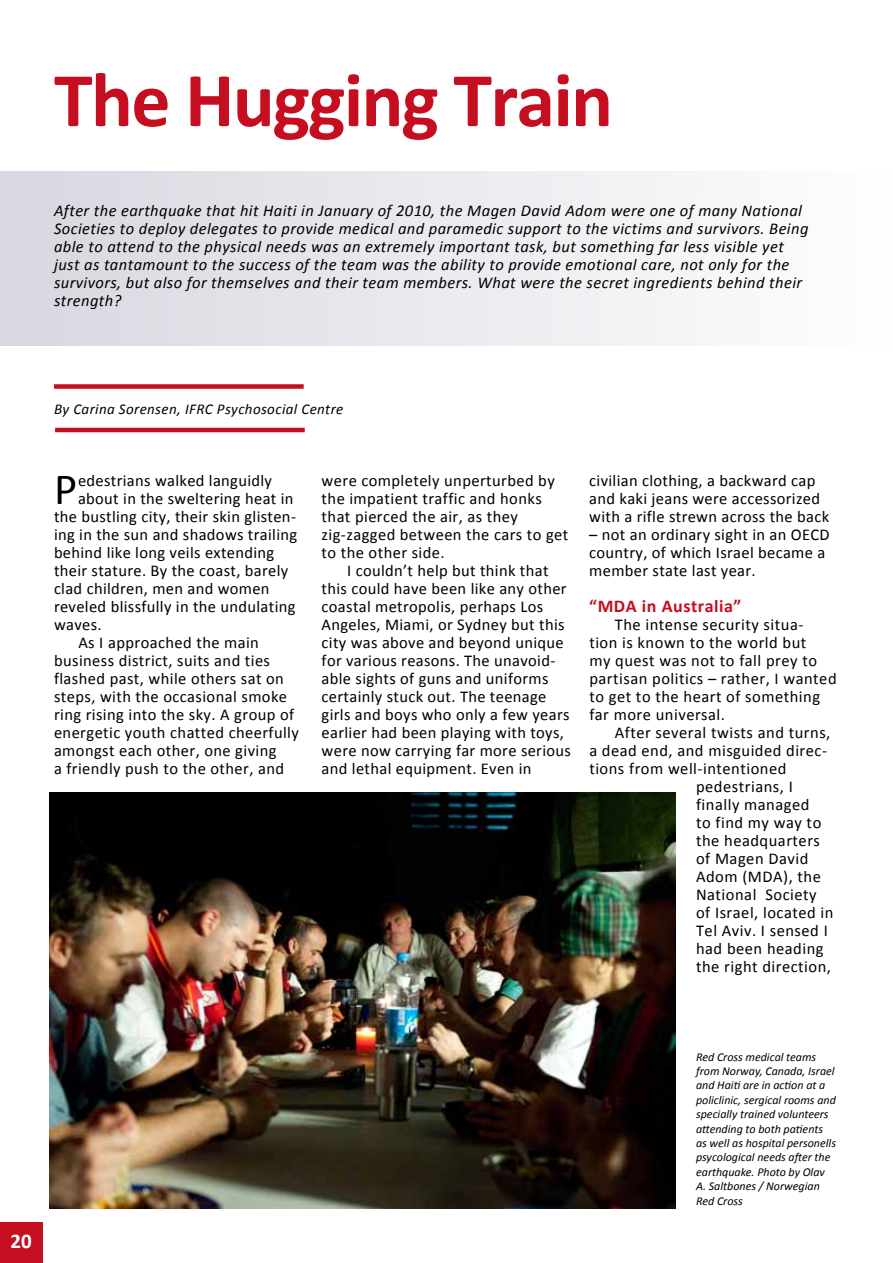
<style>
.page{position:relative;width:893px;height:1263px;background:#fff}
.page>*{position:absolute;margin:0;border:0;box-sizing:border-box;transform-origin:0 0}
.t1{font:700 78px "Calibri";letter-spacing:-.02em;color:#c50e1f}
.t2{font:44.85px "Calibri";color:#000}
.t3{font:700 21px "Calibri";color:#fff}
.t4{font:700 18px "Calibri";letter-spacing:.03em;color:#c50e1f}
.t5{font:16.5px/18px "Calibri";letter-spacing:.02em;color:#000}
.t6{font:italic 16.5px/18px "Calibri";letter-spacing:.025em;color:#000}
.t7{font:italic 15px "Calibri";letter-spacing:.025em;color:#000}
.t8{font:italic 12px/14.4px "Calibri";color:#000}
</style>
<div class="page">
<div style="left:54px;top:384px;width:250px;height:5px;background:#c50e1f"></div>
<div style="left:0;top:1222px;width:42px;height:41px;background:#c50e1f"></div>
<hr style="left:55px;top:428px;width:250px;height:4px;background:#c50e1f">
<img style="left:49px;top:792px;width:626px;height:417px">
<div style="left:0;top:171px;width:893px;height:174px;background:linear-gradient(to right,#d7d7e0,#fefefe)"></div>
<h1 class="t1" style="left:54px;top:50px;width:561px">The Hugging Train</h1>
<p class="t6" style="left:54px;top:201px;width:756px">After the earthquake that hit Haiti in January of 2010, the Magen David Adom were one of many National Societies to deploy delegates to provide medical and paramedic support to the victims and survivors. Being able to attend to the physical needs was an extremely important task, but something far less visible yet just as tantamount to the success of the team was the ability to provide emotional care, not only for the survivors, but also for themselves and their team members. What were the secret ingredients behind their strength?</p>
<p class="t7" style="left:54px;top:399px;width:291px">By Carina Sorensen, IFRC Psychosocial Centre</p>
<h2 class="t2" style="left:54px;top:461px;width:25px">P</h2>
<p class="t5" style="left:78px;top:472px;width:195px">edestrians walked languidly</p>
<p class="t5" style="left:78px;top:490px;width:217px">about in the sweltering heat in</p>
<p class="t5" style="left:54px;top:508px;width:244px">the bustling city, their skin glisten-</p>
<p class="t5" style="left:54px;top:526px;width:245px">ing in the sun and shadows trailing</p>
<p class="t5" style="left:54px;top:544px;width:222px">behind like long veils extending</p>
<p class="t5" style="left:54px;top:562px;width:236px">their stature. By the coast, barely</p>
<p class="t5" style="left:54px;top:580px;width:217px">clad children, men and women</p>
<p class="t5" style="left:54px;top:598px;width:243px">reveled blissfully in the undulating</p>
<p class="t5" style="left:54px;top:616px;width:49px">waves.</p>
<p class="t5" style="left:78px;top:634px;width:182px">As I approached the main</p>
<p class="t5" style="left:54px;top:652px;width:218px">business district, suits and ties</p>
<p class="t5" style="left:54px;top:670px;width:231px">flashed past, while others sat on</p>
<p class="t5" style="left:54px;top:688px;width:235px">steps, with the occasional smoke</p>
<p class="t5" style="left:54px;top:706px;width:242px">ring rising into the sky. A group of</p>
<p class="t5" style="left:54px;top:724px;width:246px">energetic youth chatted cheerfully</p>
<p class="t5" style="left:54px;top:742px;width:224px">amongst each other, one giving</p>
<p class="t5" style="left:54px;top:760px;width:232px">a friendly push to the other, and</p>
<p class="t5" style="left:322px;top:472px;width:248px">were completely unperturbed by the impatient traffic and honks that pierced the air, as they zig-zagged between the cars to get to the other side.</p>
<p class="t5" style="left:322px;top:562px;width:251px;text-indent:25px">I couldn’t help but think that this could have been like any other coastal metropolis, perhaps Los<br>Angeles, Miami, or Sydney but this city was above and beyond unique for various reasons. The unavoid&shy;able sights of guns and uniforms certainly stuck out. The teenage girls and boys who only a few years earlier had been playing with toys, were now carrying far more serious and lethal equipment. Even in</p>
<p class="t5" style="left:589px;top:472px;width:241px">civilian clothing, a backward cap and kaki jeans were accessorized with a rifle strewn across the back</p>
<p class="t5" style="left:589px;top:526px;width:242px">– not an ordinary sight in an OECD country, of which Israel became a member state last year.</p>
<p class="t4" style="left:589px;top:595px;width:154px">“MDA in Australia”</p>
<p class="t5" style="left:589px;top:616px;width:249px;text-indent:25px">The intense security situa-<br>tion is known to the world but<br>my quest was not to fall prey to partisan politics – rather, I wanted to get to the heart of something far more universal.</p>
<p class="t5" style="left:615px;top:724px;width:217px">After several twists and turns,</p>
<p class="t5" style="left:589px;top:742px;width:239px">a dead end, and misguided direc-</p>
<p class="t5" style="left:589px;top:760px;width:199px">tions from well-intentioned</p>
<p class="t5" style="left:696px;top:778px;width:98px">pedestrians, I</p>
<p class="t5" style="left:696px;top:796px;width:115px">finally managed</p>
<p class="t5" style="left:696px;top:814px;width:127px">to find my way to</p>
<p class="t5" style="left:696px;top:832px;width:125px">the headquarters</p>
<p class="t5" style="left:696px;top:850px;width:114px">of Magen David</p>
<p class="t5" style="left:696px;top:868px;width:126px">Adom (MDA), the</p>
<p class="t5" style="left:696px;top:886px;width:122px">National Society</p>
<p class="t5" style="left:696px;top:904px;width:139px">of Israel, located in</p>
<p class="t5" style="left:696px;top:922px;width:133px">Tel Aviv. I sensed I</p>
<p class="t5" style="left:696px;top:940px;width:129px">had been heading</p>
<p class="t5" style="left:696px;top:958px;width:136px">the right direction,</p>
<p class="t3" style="left:10px;top:1228px;width:23px">20</p>
<p class="t8" style="left:696px;top:1049px;width:141px">Red Cross medical teams from Norway, Canada, Israel and Haiti are in action at a policlinic, sergical rooms and specially trained volunteers attending to both patients as well as hospital personells psycological needs after the earthquake. Photo by Olav<br>A. Saltbones / Norwegian<br>Red Cross</p>
</div>
